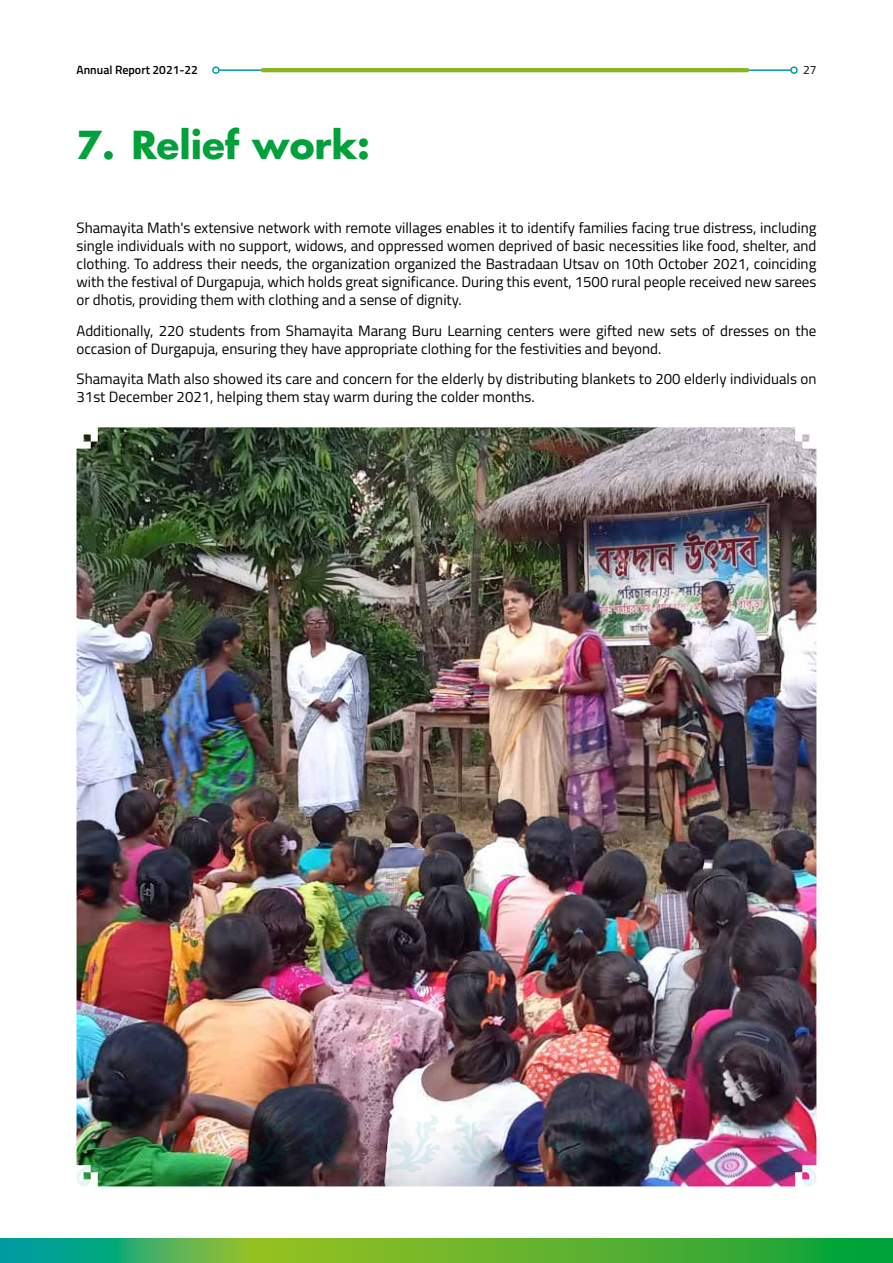
<style>
.page{position:relative;width:893px;height:1263px;background:#fff}
.page>*{position:absolute;margin:0;border:0;box-sizing:border-box;transform-origin:0 0}
.t1{font:700 37.5px "Futura LT Pro";color:#00a13a}
.t2{font:15px/18px "Titillium Web";color:#000}
.t3{font:600 12px "Titillium Web";color:#000}
.t4{font:12px "Titillium Web";color:#000}
</style>
<div class="page">
<svg style="left:0;top:1238px;width:893px;height:25px;background:#4baf40"></svg>
<hr style="left:219px;top:69px;width:572px;height:2px;background:#009ba2">
<div style="left:212px;top:66px;width:8px;height:8px;border:2px solid #009ba2;border-radius:50%"></div>
<div style="left:790px;top:66px;width:8px;height:8px;border:2px solid #009ba2;border-radius:50%"></div>
<hr style="left:261px;top:68px;width:488px;height:4px;background:#8ab31d;border-radius:2px">
<img style="left:77px;top:427px;width:739px;height:759px">
<svg style="left:301px;top:1115px;width:61px;height:71px;background:#3b303a"></svg>
<img style="left:228px;top:1115px;width:61px;height:71px">
<svg style="left:452px;top:1115px;width:62px;height:71px"></svg>
<svg style="left:379px;top:1115px;width:62px;height:71px"></svg>
<img style="left:755px;top:1115px;width:61px;height:71px">
<img style="left:682px;top:1115px;width:61px;height:71px">
<img style="left:604px;top:1115px;width:61px;height:71px">
<img style="left:530px;top:1115px;width:62px;height:71px">
<img style="left:150px;top:1115px;width:61px;height:71px">
<img style="left:76px;top:1115px;width:62px;height:71px">
<p class="t3" style="left:77px;top:61px;width:123px">Annual Report 2021-22</p>
<p class="t4" style="left:803px;top:61px;width:15px">27</p>
<h1 class="t1" style="left:77px;top:116px;width:295px">7. Relief work:</h1>
<p class="t2" style="left:77px;top:218px;width:741px;text-align:justify">Shamayita Math's extensive network with remote villages enables it to identify families facing true distress, including single individuals with no support, widows, and oppressed women deprived of basic necessities like food, shelter, and clothing. To address their needs, the organization organized the Bastradaan Utsav on 10th October 2021, coinciding with the festival of Durgapuja, which holds great significance. During this event, 1500 rural people received new sarees or dhotis, providing them with clothing and a sense of dignity.</p>
<p class="t2" style="left:77px;top:321px;width:741px">Additionally, 220 students from Shamayita Marang Buru Learning centers were gifted new sets of dresses on the occasion of Durgapuja, ensuring they have appropriate clothing for the festivities and beyond.</p>
<p class="t2" style="left:77px;top:369px;width:741px">Shamayita Math also showed its care and concern for the elderly by distributing blankets to 200 elderly individuals on<br>31st December 2021, helping them stay warm during the colder months.</p>
</div>
